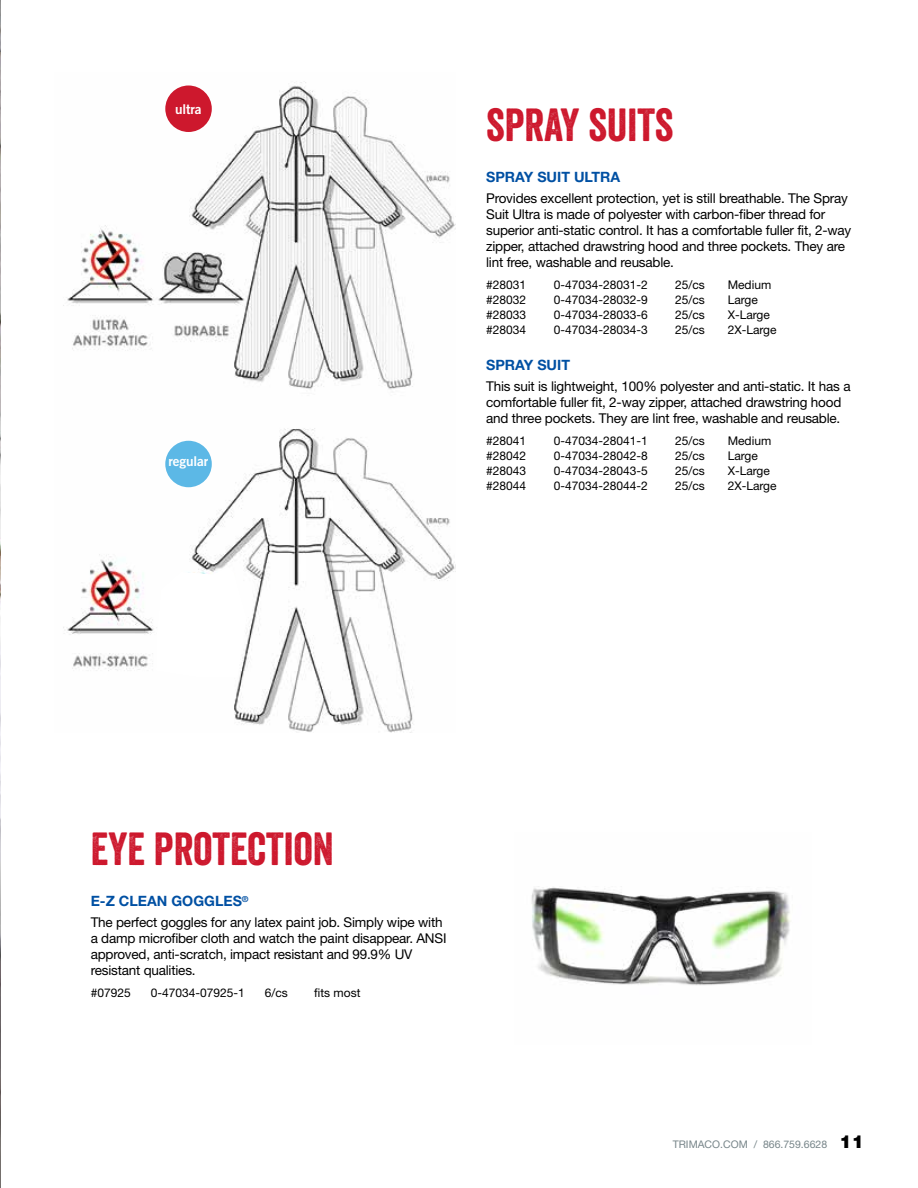
<style>
.page{position:relative;width:918px;height:1188px;background:#fff}
.page>*{position:absolute;margin:0;border:0;box-sizing:border-box;transform-origin:0 0}
.t1{font:45px "Veneer";color:#cd182d}
.t2{font:700 14.25px "Helvetica Neue";color:#0050a3}
.t3{font:13.5px/16.2px "Helvetica Neue";letter-spacing:-.015em;color:#000}
.t4{font:13.5px "Trade Gothic Bold Two";letter-spacing:-.005em;color:#fff}
.t5{font:12px "Helvetica Neue";color:#000}
.t6{font:10.5px "Helvetica Neue";color:#778589}
.s1{font-weight:900;font-size:18px;color:#000}
</style>
<div class="page">
<img style="left:63px;top:81px;width:392px;height:652px">
<img style="left:0;top:0;width:1px;height:1188px">
<svg style="left:156px;top:567px;width:91px;height:111px"></svg>
<div style="left:165px;top:86px;width:47px;height:46px;background:#cd182d;border-radius:50%"></div>
<div style="left:165px;top:441px;width:47px;height:46px;background:#5cb8e6;border-radius:50%"></div>
<img style="left:531px;top:886px;width:260px;height:100px">
<p class="t4" style="left:175px;top:101px;width:28px">ultra</p>
<p class="t4" style="left:168px;top:453px;width:41px">regular</p>
<h1 class="t1" style="left:486px;top:98px;width:189px">SPRAY SUITS</h1>
<p class="t2" style="left:486px;top:168px;width:136px">SPRAY SUIT ULTRA</p>
<p class="t3" style="left:486px;top:190px;width:367px">Provides excellent protection, yet is still breathable. The Spray Suit Ultra is made of polyester with carbon-fiber thread for superior anti-static control. It has a comfortable fuller fit, 2-way zipper, attached drawstring hood and three pockets. They are lint free, washable and reusable.</p>
<p class="t5" style="left:486px;top:278px;width:42px">#28031</p>
<p class="t5" style="left:554px;top:278px;width:96px">0-47034-28031-2</p>
<p class="t5" style="left:675px;top:278px;width:31px">25/cs</p>
<p class="t5" style="left:728px;top:278px;width:45px">Medium</p>
<p class="t5" style="left:486px;top:293px;width:42px">#28032</p>
<p class="t5" style="left:554px;top:293px;width:96px">0-47034-28032-9</p>
<p class="t5" style="left:675px;top:293px;width:31px">25/cs</p>
<p class="t5" style="left:728px;top:293px;width:32px">Large</p>
<p class="t5" style="left:486px;top:308px;width:42px">#28033</p>
<p class="t5" style="left:554px;top:308px;width:96px">0-47034-28033-6</p>
<p class="t5" style="left:675px;top:308px;width:31px">25/cs</p>
<p class="t5" style="left:728px;top:308px;width:44px">X-Large</p>
<p class="t5" style="left:486px;top:323px;width:42px">#28034</p>
<p class="t5" style="left:554px;top:323px;width:96px">0-47034-28034-3</p>
<p class="t5" style="left:675px;top:323px;width:31px">25/cs</p>
<p class="t5" style="left:728px;top:323px;width:50px">2X-Large</p>
<p class="t2" style="left:486px;top:357px;width:85px">SPRAY SUIT</p>
<p class="t3" style="left:486px;top:378px;width:366px">This suit is lightweight, 100% polyester and anti-static. It has a comfortable fuller fit, 2-way zipper, attached drawstring hood and three pockets. They are lint free, washable and reusable.</p>
<p class="t5" style="left:486px;top:433px;width:42px">#28041</p>
<p class="t5" style="left:554px;top:433px;width:96px">0-47034-28041-1</p>
<p class="t5" style="left:675px;top:433px;width:31px">25/cs</p>
<p class="t5" style="left:728px;top:433px;width:45px">Medium</p>
<p class="t5" style="left:486px;top:448px;width:42px">#28042</p>
<p class="t5" style="left:554px;top:448px;width:96px">0-47034-28042-8</p>
<p class="t5" style="left:675px;top:448px;width:31px">25/cs</p>
<p class="t5" style="left:728px;top:448px;width:32px">Large</p>
<p class="t5" style="left:486px;top:463px;width:42px">#28043</p>
<p class="t5" style="left:554px;top:463px;width:96px">0-47034-28043-5</p>
<p class="t5" style="left:675px;top:463px;width:31px">25/cs</p>
<p class="t5" style="left:728px;top:463px;width:44px">X-Large</p>
<p class="t5" style="left:486px;top:478px;width:42px">#28044</p>
<p class="t5" style="left:554px;top:478px;width:96px">0-47034-28044-2</p>
<p class="t5" style="left:675px;top:478px;width:31px">25/cs</p>
<p class="t5" style="left:728px;top:478px;width:50px">2X-Large</p>
<h1 class="t1" style="left:91px;top:822px;width:244px">EYE PROTECTION</h1>
<p class="t2" style="left:91px;top:892px;width:159px">E-Z CLEAN GOGGLES<sup>®</sup></p>
<p class="t3" style="left:91px;top:914px;width:357px">The perfect goggles for any latex paint job. Simply wipe with a damp microfiber cloth and watch the paint disappear. ANSI approved, anti-scratch, impact resistant and 99.9% UV resistant qualities.</p>
<p class="t5" style="left:91px;top:986px;width:42px">#07925</p>
<p class="t5" style="left:151px;top:986px;width:96px">0-47034-07925-1</p>
<p class="t5" style="left:265px;top:986px;width:25px">6/cs</p>
<p class="t5" style="left:314px;top:986px;width:48px">fits most</p>
<p class="t6" style="left:673px;top:1138px;width:193px">TRIMACO.COM / 866.759.6628 <span class="s1">11</span></p>
</div>
